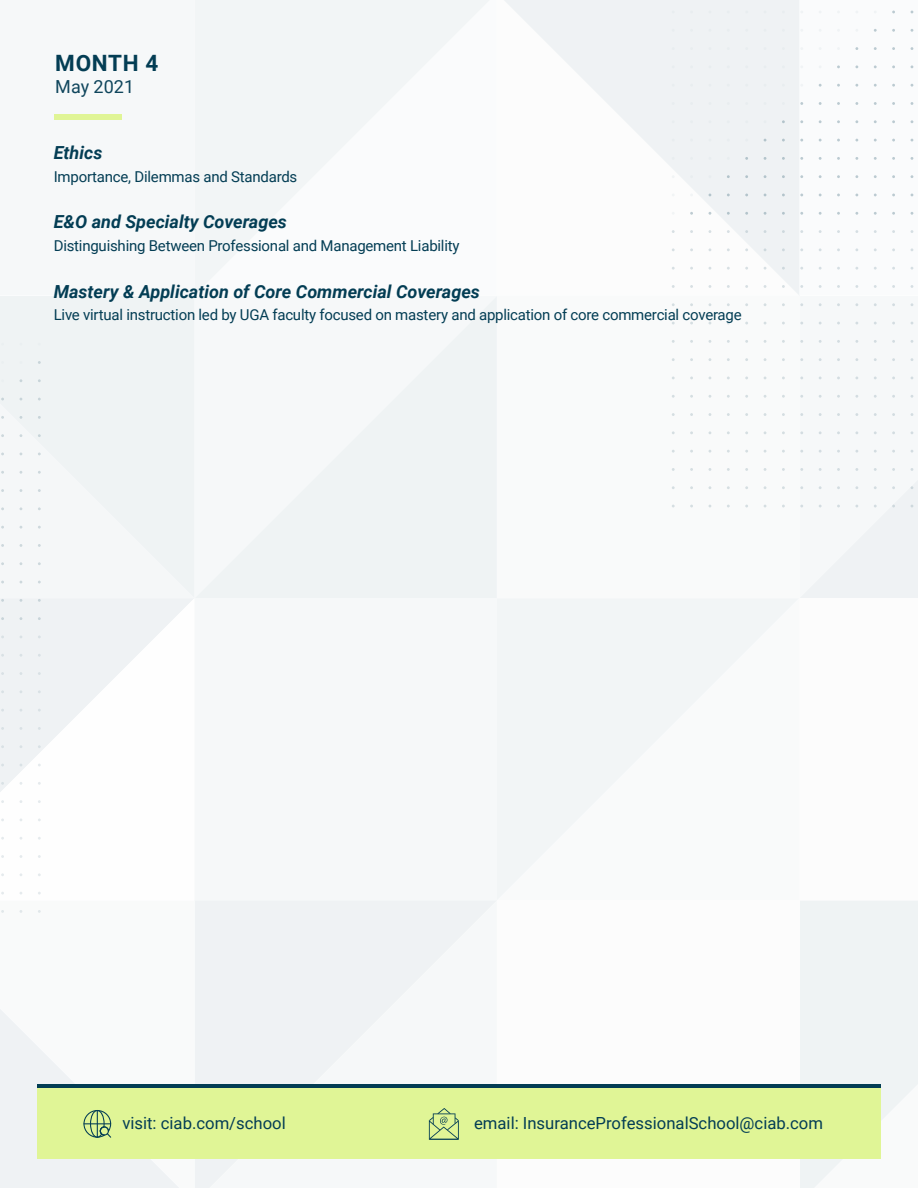
<style>
.page{position:relative;width:918px;height:1188px;background:#fff}
.page>*{position:absolute;margin:0;border:0;box-sizing:border-box;transform-origin:0 0}
.t1{font:700 22.5px "Roboto";letter-spacing:.03em;color:#033d54}
.t2{font:italic 700 18px "Roboto";color:#033d54}
.t3{font:18px "Roboto";color:#0f455c}
.t4{font:16.65px "Roboto";color:#033d54}
.t5{font:15px "Roboto";letter-spacing:-.015em;color:#033d54}
</style>
<div class="page">
<div style="left:497px;top:296px;width:302px;height:302px;background:#f9fafa"></div>
<div style="left:195px;top:296px;width:302px;height:302px;background:#f6f8f9"></div>
<div style="left:0;top:296px;width:194px;height:301px;background:#eff3f4"></div>
<svg style="left:504px;top:0;width:295px;height:295px;fill:#eff2f4"></svg>
<div style="left:195px;top:0;width:294px;height:294px;background:#f2f5f6"></div>
<div style="left:497px;top:599px;width:301px;height:301px;background:#f4f7f8"></div>
<div style="left:195px;top:598px;width:302px;height:303px;background:#f6f8f9"></div>
<svg style="left:0;top:598px;width:194px;height:296px"></svg>
<div style="left:195px;top:901px;width:301px;height:287px;background:#eff2f4"></div>
<svg style="left:0;top:911px;width:179px;height:277px"></svg>
<div style="left:38px;top:1084px;width:843px;height:75px;background:#e0f596"></div>
<hr style="left:38px;top:1084px;width:843px;height:4px;background:#033d54">
<svg style="left:800px;top:10px;width:118px;height:1178px"></svg>
<div style="left:54px;top:114px;width:68px;height:6px;background:#e0f596"></div>
<svg style="left:83px;top:1110px;width:28px;height:28px"></svg>
<svg style="left:429px;top:1108px;width:30px;height:32px"></svg>
<h1 class="t1" style="left:55px;top:47px;width:105px">MONTH 4</h1>
<p class="t3" style="left:55px;top:74px;width:80px">May 2021</p>
<p class="t2" style="left:54px;top:140px;width:50px">Ethics</p>
<p class="t5" style="left:54px;top:166px;width:245px">Importance, Dilemmas and Standards</p>
<p class="t2" style="left:54px;top:209px;width:235px">E&amp;O and Specialty Coverages</p>
<p class="t5" style="left:54px;top:235px;width:407px">Distinguishing Between Professional and Management Liability</p>
<p class="t2" style="left:54px;top:279px;width:428px">Mastery &amp; Application of Core Commercial Coverages</p>
<p class="t5" style="left:54px;top:304px;width:689px">Live virtual instruction led by UGA faculty focused on mastery and application of core commercial coverage</p>
<p class="t4" style="left:122px;top:1112px;width:165px">visit: ciab.com/school</p>
<p class="t4" style="left:474px;top:1112px;width:351px">email: InsuranceProfessionalSchool@ciab.com</p>
</div>
